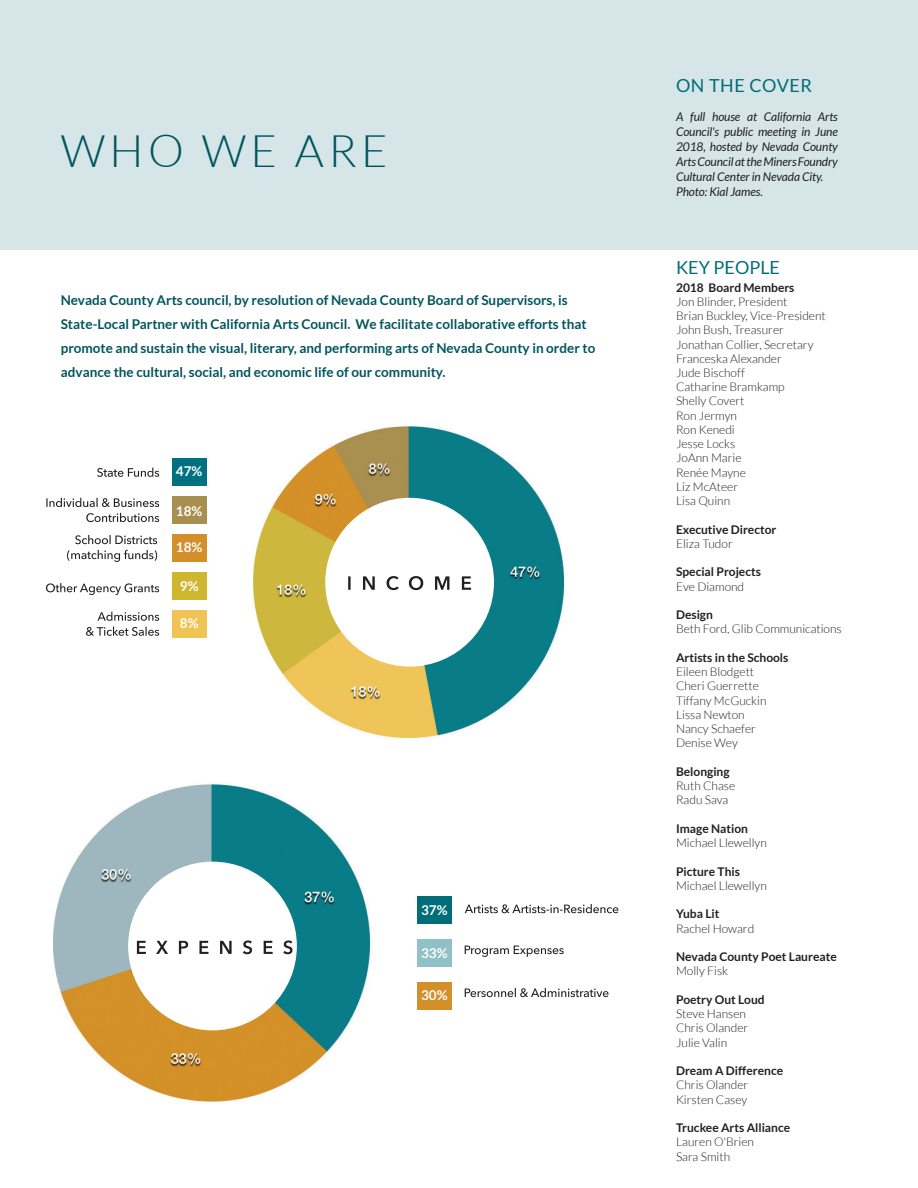
<style>
.page{position:relative;width:918px;height:1188px;background:#fff}
.page>*{position:absolute;margin:0;border:0;box-sizing:border-box;transform-origin:0 0}
.t1{font:300 45px "Lato";letter-spacing:.1em;color:#00555e}
.t2{font:18px "Lato";letter-spacing:.03em;color:#006d78}
.t3{font:18px "Lato";color:#006d78}
.t4{font:700 13.5px/24px "Lato";color:#00555e}
.t5{font:700 13.5px "Lato";color:#fff}
.t6{font:300 12px/14.2px "Lato";color:#231f20}
.t7{font:700 12px "Lato";color:#231f20}
.t8{font:italic 12px/15px "Lato";letter-spacing:-.01em;color:#231f20}
</style>
<div class="page">
<img style="left:253px;top:426px;width:312px;height:312px">
<div style="left:0;top:0;width:918px;height:249px;background:#d5e5e8"></div>
<div style="left:172px;top:496px;width:35px;height:28px;background:#a88f50"></div>
<div style="left:172px;top:534px;width:35px;height:28px;background:#d38f29"></div>
<div style="left:172px;top:573px;width:35px;height:27px;background:#cfb62f"></div>
<div style="left:172px;top:611px;width:35px;height:27px;background:#f0c454"></div>
<div style="left:172px;top:458px;width:35px;height:28px;background:#007180"></div>
<svg style="left:86px;top:627px;width:73px;height:9px"></svg>
<svg style="left:97px;top:612px;width:62px;height:9px"></svg>
<svg style="left:46px;top:583px;width:113px;height:12px"></svg>
<svg style="left:86px;top:513px;width:73px;height:9px"></svg>
<svg style="left:46px;top:498px;width:113px;height:9px"></svg>
<svg style="left:67px;top:550px;width:90px;height:12px"></svg>
<svg style="left:75px;top:535px;width:82px;height:9px"></svg>
<svg style="left:97px;top:468px;width:62px;height:9px"></svg>
<div style="left:325px;top:498px;width:169px;height:169px;background:#fff;border-radius:50%"></div>
<svg style="left:348px;top:576px;width:123px;height:14px"></svg>
<div style="left:417px;top:896px;width:34px;height:28px;background:#006d78"></div>
<div style="left:417px;top:939px;width:34px;height:28px;background:#8fc1c7"></div>
<div style="left:417px;top:982px;width:34px;height:28px;background:#d38f29"></div>
<svg style="left:465px;top:946px;width:99px;height:11px"></svg>
<svg style="left:465px;top:988px;width:144px;height:9px"></svg>
<svg style="left:465px;top:904px;width:153px;height:9px"></svg>
<img style="left:53px;top:784px;width:317px;height:318px">
<div style="left:128px;top:862px;width:169px;height:168px;background:#fff;border-radius:50%"></div>
<svg style="left:137px;top:940px;width:156px;height:14px"></svg>
<h1 class="t1" style="left:61px;top:127px;width:329px">WHO WE ARE</h1>
<p class="t4" style="left:61px;top:288px;width:536px">Nevada County Arts council, by resolution of Nevada County Board of Supervisors, is State-Local Partner with California Arts Council. We facilitate collaborative efforts that promote and sustain the visual, literary, and performing arts of Nevada County in order to advance the cultural, social, and economic life of our community.</p>
<p class="t5" style="left:176px;top:463px;width:28px">47%</p>
<p class="t5" style="left:176px;top:503px;width:28px">18%</p>
<p class="t5" style="left:176px;top:539px;width:28px">18%</p>
<p class="t5" style="left:180px;top:579px;width:20px">9%</p>
<p class="t5" style="left:180px;top:615px;width:20px">8%</p>
<p class="t5" style="left:421px;top:902px;width:28px">37%</p>
<p class="t5" style="left:421px;top:945px;width:28px">33%</p>
<p class="t5" style="left:421px;top:988px;width:28px">30%</p>
<h2 class="t2" style="left:676px;top:76px;width:138px">ON THE COVER</h2>
<p class="t8" style="left:676px;top:109px;width:163px">A full house at California Arts<br>Council's public meeting in June<br>2018, hosted by Nevada County<br>Arts Council at the Miners Foundry<br>Cultural Center in Nevada City.<br>Photo: Kial James.</p>
<h2 class="t3" style="left:676px;top:258px;width:106px">KEY PEOPLE</h2>
<p class="t7" style="left:676px;top:280px;width:120px">2018 Board Members</p>
<p class="t6" style="left:676px;top:294px;width:151px">Jon Blinder, President<br>Brian Buckley, Vice-President<br>John Bush, Treasurer<br>Jonathan Collier, Secretary<br>Franceska Alexander<br>Jude Bischoff<br>Catharine Bramkamp<br>Shelly Covert<br>Ron Jermyn<br>Ron Kenedi<br>Jesse Locks<br>JoAnn Marie<br>Renée Mayne<br>Liz McAteer<br>Lisa Quinn</p>
<p class="t7" style="left:676px;top:522px;width:102px">Executive Director</p>
<p class="t6" style="left:676px;top:537px;width:58px">Eliza Tudor</p>
<p class="t7" style="left:676px;top:565px;width:86px">Special Projects</p>
<p class="t6" style="left:676px;top:579px;width:70px">Eve Diamond</p>
<p class="t7" style="left:676px;top:608px;width:38px">Design</p>
<p class="t6" style="left:676px;top:622px;width:167px">Beth Ford, Glib Communications</p>
<p class="t7" style="left:676px;top:651px;width:114px">Artists in the Schools</p>
<p class="t6" style="left:676px;top:665px;width:92px">Eileen Blodgett<br>Cheri Guerrette<br>Tiffany McGuckin<br>Lissa Newton<br>Nancy Schaefer<br>Denise Wey</p>
<p class="t7" style="left:676px;top:765px;width:55px">Belonging</p>
<p class="t6" style="left:676px;top:779px;width:61px">Ruth Chase<br>Radu Sava</p>
<p class="t7" style="left:676px;top:822px;width:73px">Image Nation</p>
<p class="t6" style="left:676px;top:836px;width:92px">Michael Llewellyn</p>
<p class="t7" style="left:676px;top:864px;width:66px">Picture This</p>
<p class="t6" style="left:676px;top:878px;width:92px">Michael Llewellyn</p>
<p class="t7" style="left:676px;top:907px;width:45px">Yuba Lit</p>
<p class="t6" style="left:676px;top:921px;width:80px">Rachel Howard</p>
<p class="t7" style="left:676px;top:950px;width:162px">Nevada County Poet Laureate</p>
<p class="t6" style="left:676px;top:964px;width:54px">Molly Fisk</p>
<p class="t7" style="left:676px;top:993px;width:90px">Poetry Out Loud</p>
<p class="t6" style="left:676px;top:1007px;width:74px">Steve Hansen<br>Chris Olander<br>Julie Valin</p>
<p class="t7" style="left:676px;top:1064px;width:109px">Dream A Difference</p>
<p class="t6" style="left:676px;top:1078px;width:74px">Chris Olander<br>Kirsten Casey</p>
<p class="t7" style="left:676px;top:1121px;width:116px">Truckee Arts Alliance</p>
<p class="t6" style="left:676px;top:1135px;width:80px">Lauren O'Brien<br>Sara Smith</p>
</div>
